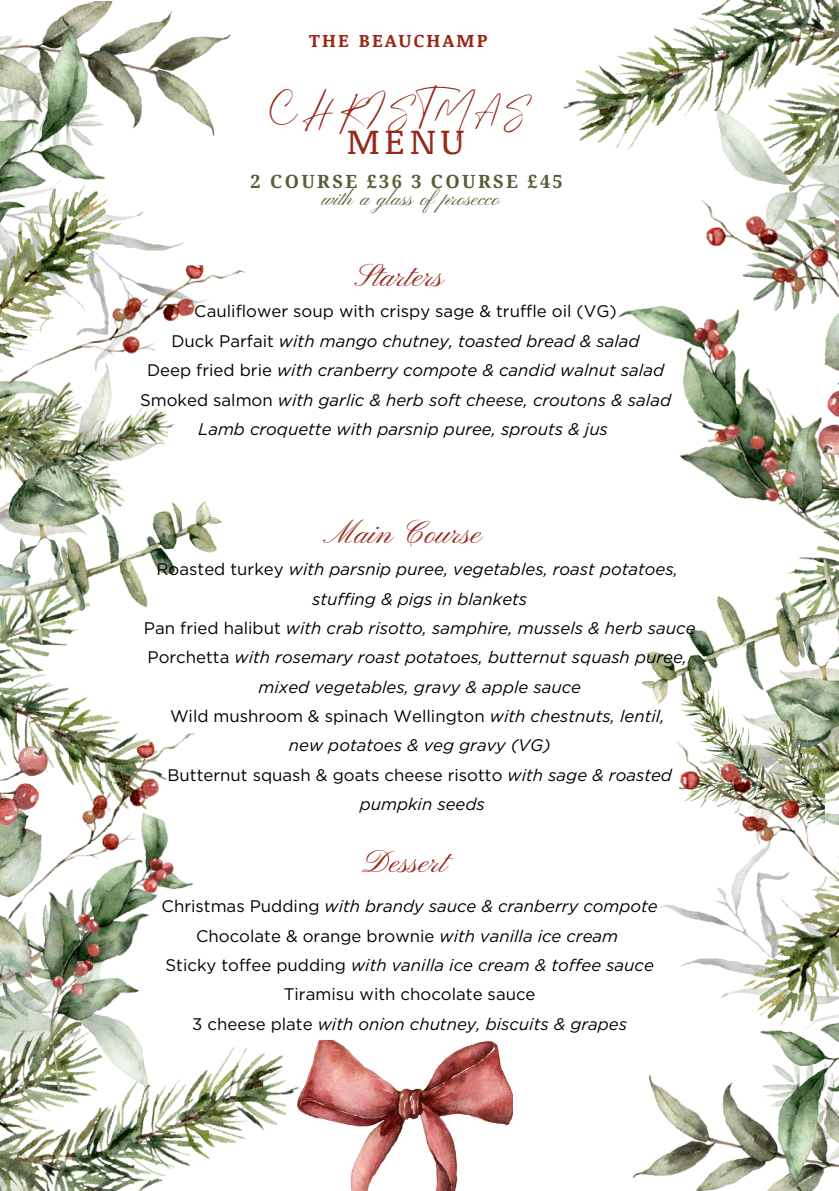
<style>
.page{position:relative;width:839px;height:1191px;background:#fff}
.page>*{position:absolute;margin:0;border:0;box-sizing:border-box;transform-origin:0 0}
.t1{font:35.4px "Noticia Text";color:#992718}
.t2{font:32.4px "Pinyon Script";color:#992718}
.t3{font:31.2px "Eyesome Script";letter-spacing:.13em;color:#992718}
.t4{font:21.4px "Pinyon Script";color:#545f37}
.t5{font:700 18.2px "Noto Serif";letter-spacing:.13em;color:#545f37}
.t6{font:700 18.2px "Noticia Text";letter-spacing:.13em;color:#992718}
.t7{font:italic 16.8px "Gotham";color:#000}
.t8{font:16.8px "Gotham";color:#000}
.s1{font-style:normal}
.s2{font-style:italic}
</style>
<div class="page">
<img style="left:0;top:1px;width:298px;height:1190px">
<img style="left:563px;top:0;width:275px;height:1191px">
<img style="left:679px;top:686px;width:145px;height:6px">
<img style="left:0;top:384px;width:178px;height:156px">
<img style="left:664px;top:692px;width:174px;height:263px">
<img style="left:0;top:263px;width:250px;height:121px">
<img style="left:688px;top:142px;width:150px;height:111px">
<img style="left:0;top:725px;width:233px;height:196px">
<img style="left:581px;top:253px;width:257px;height:344px">
<img style="left:0;top:792px;width:210px;height:316px">
<img style="left:298px;top:1040px;width:214px;height:151px">
<p class="t6" style="left:309px;top:28px;width:180px">THE BEAUCHAMP</p>
<h5 class="t3" style="left:268px;top:90px;width:259px">CHRISTMAS</h5>
<h3 class="t1" style="left:347px;top:116px;width:119px">MENU</h3>
<p class="t5" style="left:250px;top:169px;width:313px">2 COURSE £36 3 COURSE £45</p>
<p class="t4" style="left:323px;top:187px;width:179px">with a glass ofprosecco</p>
<h5 class="t2" style="left:356px;top:258px;width:89px">Starters</h5>
<p class="t8" style="left:194px;top:301px;width:424px">Cauliflower soup with crispy sage &amp; truffle oil (VG)</p>
<p class="t7" style="left:171px;top:331px;width:469px"><span class="s1">Duck Parfait</span> with mango chutney, toasted bread &amp; salad</p>
<p class="t7" style="left:147px;top:360px;width:518px"><span class="s1">Deep fried brie</span> with cranberry compote &amp; candid walnut salad</p>
<p class="t7" style="left:140px;top:389px;width:532px"><span class="s1">Smoked salmon</span> with garlic &amp; herb soft cheese, croutons &amp; salad</p>
<p class="t7" style="left:198px;top:419px;width:411px">Lamb croquette with parsnip puree, sprouts &amp; jus</p>
<h1 class="t2" style="left:328px;top:515px;width:156px">Main Course</h1>
<h2 class="t7" style="left:156px;top:559px;width:523px"><span class="s1">Roasted turkey</span> with parsnip puree, vegetables, roast potatoes,</h2>
<p class="t7" style="left:312px;top:588px;width:216px">stuffing &amp; pigs in blankets</p>
<p class="t7" style="left:144px;top:618px;width:553px"><span class="s1">Pan fried halibut</span> with crab risotto, samphire, mussels &amp; herb sauce</p>
<p class="t7" style="left:147px;top:647px;width:541px"><span class="s1">Porchetta</span> with rosemary roast potatoes, butternut squash puree,</p>
<p class="t7" style="left:258px;top:676px;width:324px">mixed vegetables, gravy &amp; apple sauce</p>
<p class="t8" style="left:170px;top:706px;width:496px">Wild mushroom &amp; spinach Wellington <span class="s2">with chestnuts, lentil,</span></p>
<h2 class="t7" style="left:289px;top:735px;width:263px">new potatoes &amp; veg gravy (VG)</h2>
<p class="t8" style="left:167px;top:765px;width:506px">Butternut squash &amp; goats cheese risotto <span class="s2">with sage &amp; roasted</span></p>
<p class="t7" style="left:359px;top:794px;width:127px">pumpkin seeds</p>
<h4 class="t2" style="left:363px;top:844px;width:87px">Dessert</h4>
<p class="t7" style="left:161px;top:896px;width:497px"><span class="s1">Christmas Pudding</span> with brandy sauce &amp; cranberry compote</p>
<p class="t8" style="left:196px;top:926px;width:423px">Chocolate &amp; orange brownie <span class="s2">with vanilla ice cream</span></p>
<h2 class="t7" style="left:165px;top:955px;width:490px"><span class="s1">Sticky toffee pudding</span> with vanilla ice cream &amp; toffee sauce</h2>
<p class="t8" style="left:284px;top:984px;width:253px">Tiramisu with chocolate sauce</p>
<p class="t7" style="left:192px;top:1014px;width:436px"><span class="s1">3 cheese plate</span> with onion chutney, biscuits &amp; grapes</p>
</div>
